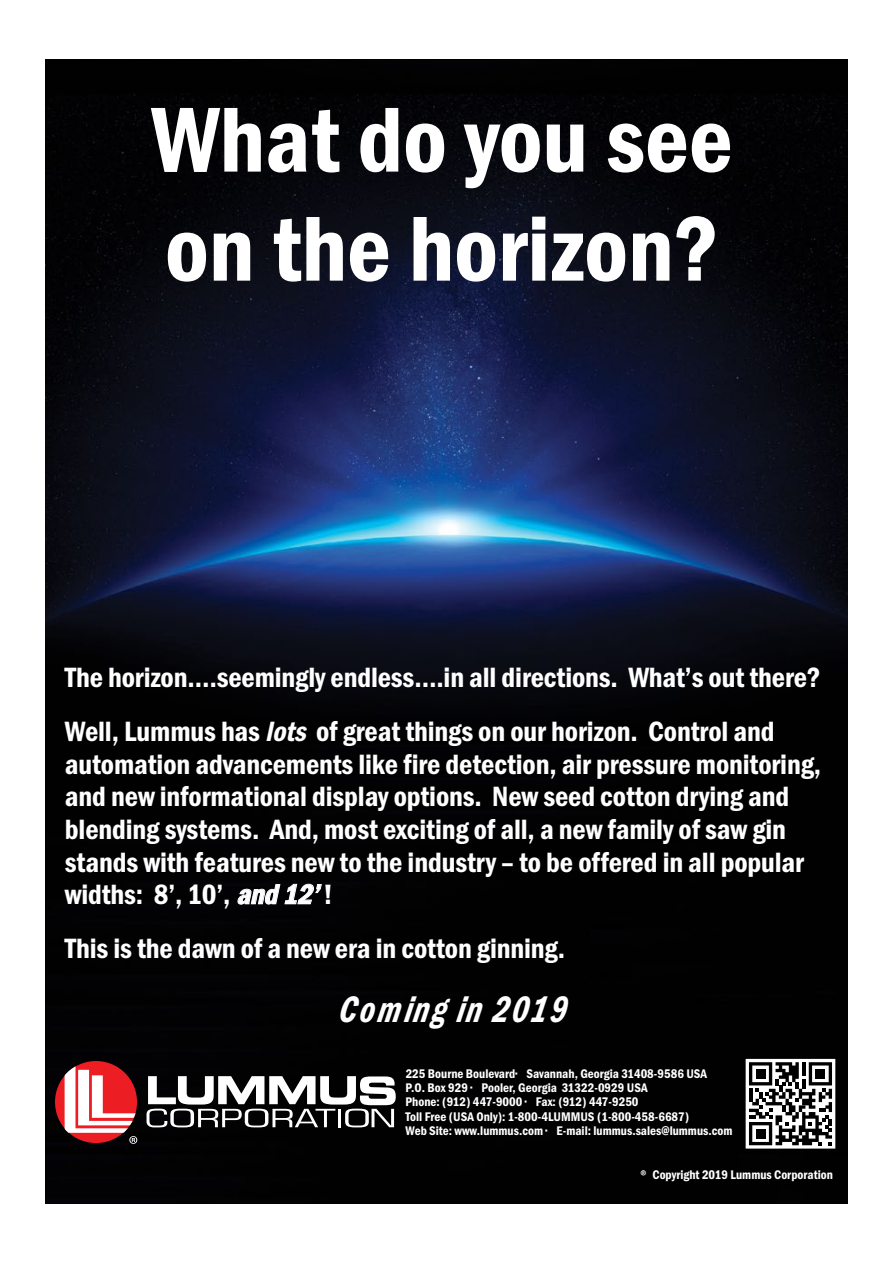
<style>
.page{position:relative;width:893px;height:1263px;background:#fff}
.page>*{position:absolute;margin:0;border:0;box-sizing:border-box;transform-origin:0 0}
.t1{font:600 condensed 95.4px/109.1px "Franklin Gothic LT";color:#fff}
.t2{font:italic 600 condensed 38.1px "Franklin Gothic LT";color:#fff;scale:.87 1}
.t3{font:600 condensed 28.95px/32.5px "Franklin Gothic LT";letter-spacing:-.005em;color:#fff}
.t4{font:600 condensed 12.9px/14.2px "Franklin Gothic LT";color:#fff}
.s1{font-style:italic}
</style>
<div class="page">
<img style="left:46px;top:59px;width:801px;height:1145px">
<svg style="left:55px;top:1061px;width:82px;height:82px"></svg>
<svg style="left:147px;top:1076px;width:249px;height:51px"></svg>
<svg style="left:65px;top:1064px;width:72px;height:80px"></svg>
<svg style="left:236px;top:883px;width:86px;height:22px;background:#39393b"></svg>
<svg style="left:744px;top:1058px;width:92px;height:92px"></svg>
<h1 class="t1" style="left:151px;top:86px;width:583px">What do you see on the horizon?</h1>
<p class="t3" style="left:65px;top:651px;width:757px;line-height:54px">The horizon.…seemingly endless….in all directions. What’s out there?<br>Well, Lummus has <span class="s1">lots</span> of great things on our horizon. Control and</p>
<p class="t3" style="left:65px;top:748px;width:758px">automation advancements like fire detection, air pressure monitoring, and new informational display options. New seed cotton drying and blending systems. And, most exciting of all, a new family of saw gin stands with features new to the industry – to be offered in all popular widths: 8’, 10’, <span class="s1">and 12’</span>!</p>
<p class="t3" style="left:65px;top:932px;width:502px">This is the dawn of a new era in cotton ginning.</p>
<h2 class="t2" style="left:338px;top:987px;width:273px">Coming in 2019</h2>
<p class="t4" style="left:406px;top:1066px;width:328px">225 Bourne Boulevard• Savannah, Georgia 31408-9586 USA<br>P.O. Box 929 • Pooler, Georgia 31322-0929 USA<br>Phone: (912) 447-9000 • Fax: (912) 447-9250<br>Toll Free (USA Only): 1-800-4LUMMUS (1-800-458-6687)<br>Web Site: www.lummus.com • E-mail: lummus.sales@lummus.com</p>
<p class="t4" style="left:640px;top:1168px;width:194px">® Copyright 2019 Lummus Corporation</p>
</div>
